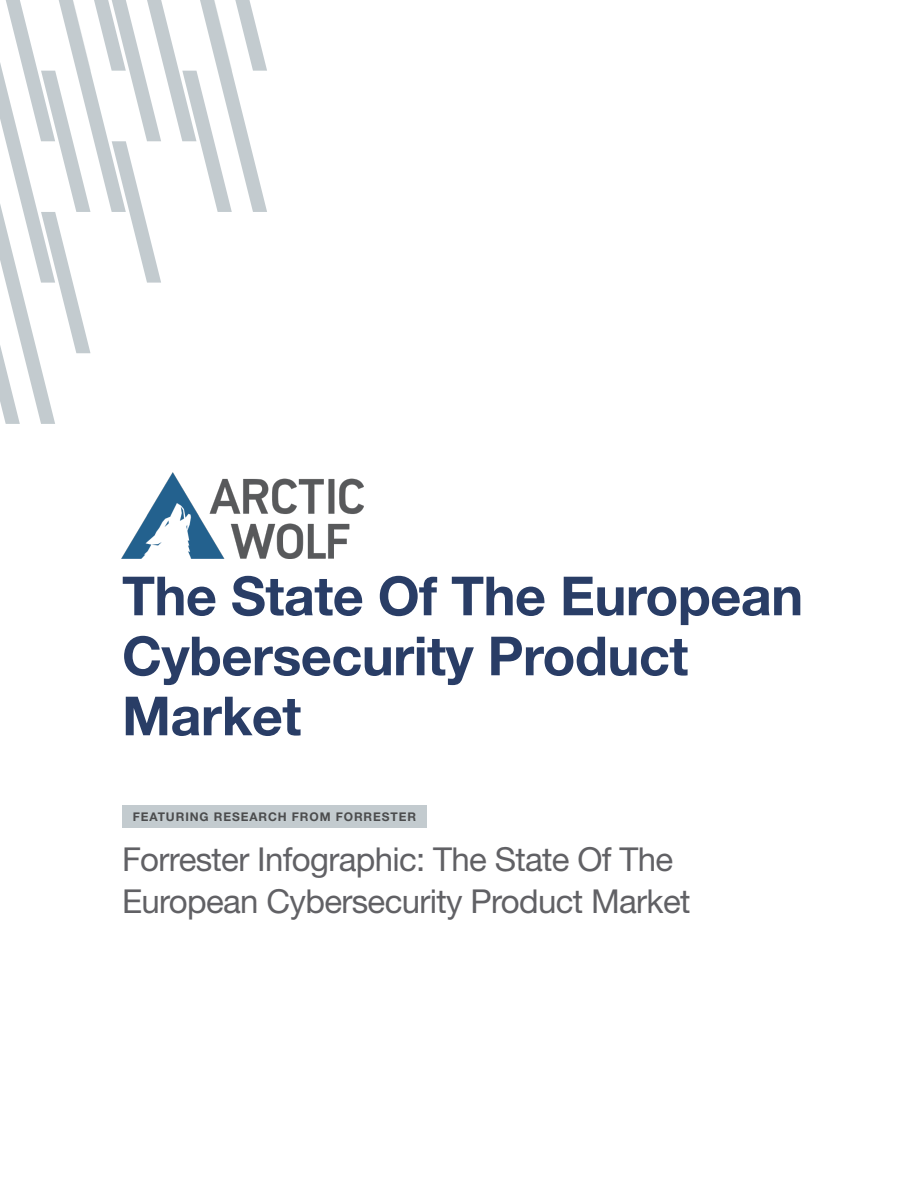
<style>
.page{position:relative;width:918px;height:1188px;background:#fff}
.page>*{position:absolute;margin:0;border:0;box-sizing:border-box;transform-origin:0 0}
.Wrapper_Cover_Title{font:700 54px/60px "Helvetica Neue LT Std";letter-spacing:-.01em;color:#293d66}
.Wrapper_Forrester_Ti{font:33px/42px "Helvetica Neue LT Std";letter-spacing:-.02em;color:#616165}
.t1{font:700 12px "Helvetica Neue LT Std";letter-spacing:.075em;color:#4b4c4d}
</style>
<div class="page">
<div style="left:122px;top:806px;width:305px;height:22px;background:#c3cbcf"></div>
<svg style="left:0;top:0;width:267px;height:424px"></svg>
<img style="left:121px;top:473px;width:242px;height:85px">
<p class="Wrapper_Cover_Title" style="left:122px;top:565px;width:683px">The State Of The European<br>Cybersecurity Product<br>Market</p>
<p class="t1" style="left:133px;top:809px;width:285px">FEATURING RESEARCH FROM FORRESTER</p>
<p class="Wrapper_Forrester_Ti" style="left:122px;top:838px;width:570px">Forrester Infographic: The State Of The<br>European Cybersecurity Product Market</p>
</div>
